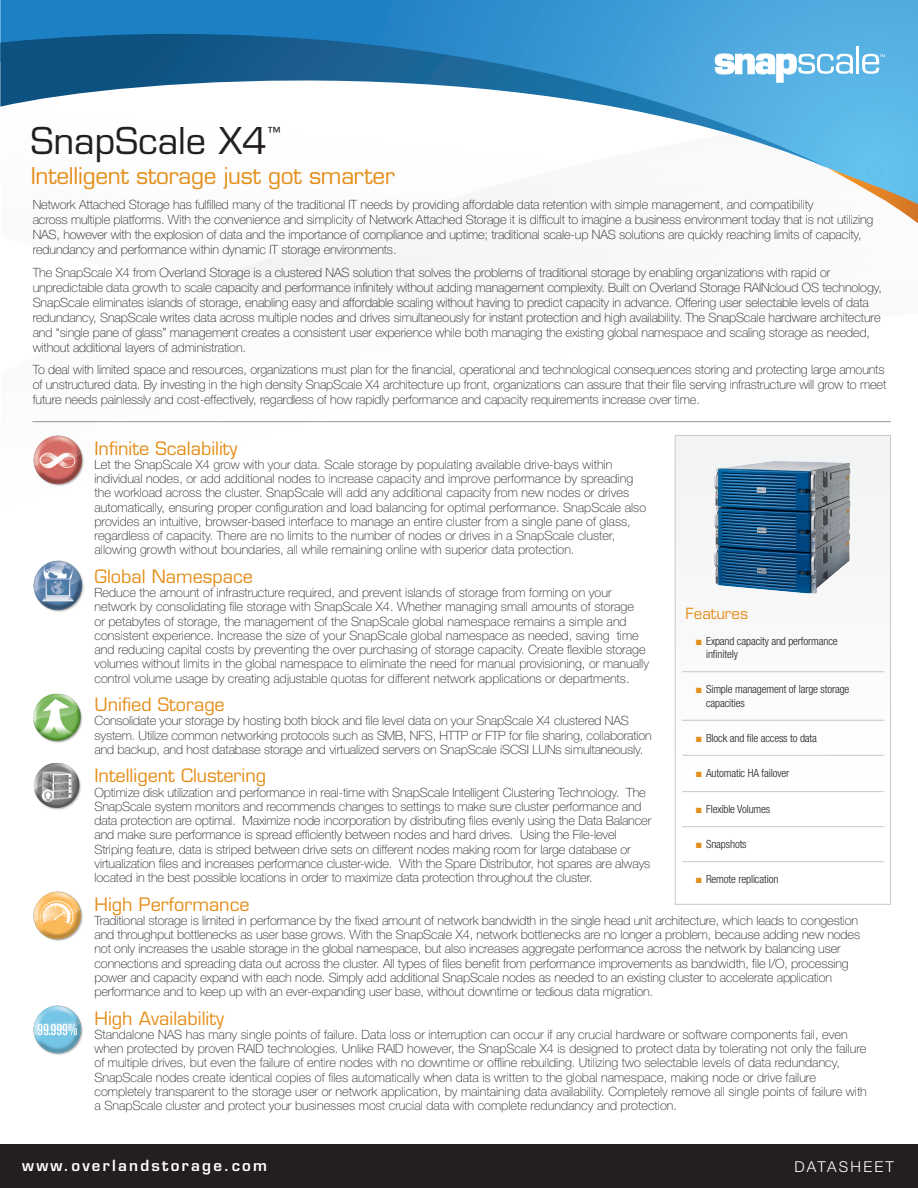
<style>
.page{position:relative;width:918px;height:1188px;background:#fff}
.page>*{position:absolute;margin:0;border:0;box-sizing:border-box;transform-origin:0 0}
.t1{font:36px "Eurostile LT Std";color:#231f20}
.Subhead{font:22.5px "Eurostile LT Std";letter-spacing:-.01em;color:#e58e19}
.Orange_Subhead{font:18px "Eurostile LT Std";color:#e58e19}
.t2{font:600 15px "Eurostile LT Std";letter-spacing:.15em;color:#fff}
.t3{font:300 15px "Helvetica Neue LT Std";letter-spacing:.15em;color:#fff}
.Orange_Subhead-2{font:15px "Eurostile LT Std";color:#e58e19}
.t4{font:13.5px "Eurostile LT Std";color:#231f20}
.Body_3{font:100 12.75px/14.2px "Helvetica Neue LT Std";color:#231f20}
.Body_2{font:100 12.75px/15px "Helvetica Neue LT Std";letter-spacing:-.01em;color:#231f20}
.t5{font:300 condensed 11.25px/13.5px "Helvetica Neue LT Std";letter-spacing:-.01em;color:#231f20}
.s1{font-family:"Arial";font-weight:700;font-stretch:normal;color:#e58e19}
</style>
<div class="page">
<div style="left:199px;top:212px;width:241px;height:104px;background:#f5f5f6"></div>
<div style="left:0;top:1144px;width:918px;height:44px;background:#231f20"></div>
<svg style="left:0;top:0;width:918px;height:168px;background:#3b9bd4"></svg>
<svg style="left:0;top:34px;width:827px;height:134px"></svg>
<svg style="left:827px;top:168px;width:91px;height:56px"></svg>
<div style="left:675px;top:435px;width:216px;height:469px;border:1px solid #c7c8ca"></div>
<hr style="left:32px;top:421px;width:859px;height:1px;background:#939598">
<hr style="left:682px;top:671px;width:202px;height:1px;background:#c7c8ca">
<hr style="left:682px;top:720px;width:202px;height:1px;background:#c7c8ca">
<hr style="left:682px;top:755px;width:202px;height:1px;background:#c7c8ca">
<hr style="left:682px;top:791px;width:202px;height:1px;background:#c7c8ca">
<hr style="left:682px;top:826px;width:202px;height:1px;background:#c7c8ca">
<hr style="left:682px;top:861px;width:202px;height:1px;background:#c7c8ca">
<svg style="left:715px;top:54px;width:138px;height:28px"></svg>
<hr style="left:856px;top:46px;width:3px;height:28px;background:#fff">
<svg style="left:862px;top:54px;width:23px;height:20px"></svg>
<img style="left:33px;top:561px;width:51px;height:51px">
<img style="left:34px;top:435px;width:50px;height:51px">
<img style="left:33px;top:892px;width:50px;height:49px">
<img style="left:33px;top:1005px;width:50px;height:50px">
<img style="left:708px;top:456px;width:148px;height:138px">
<img style="left:33px;top:693px;width:50px;height:50px">
<img style="left:33px;top:762px;width:48px;height:48px">
<p class="t1" style="left:31px;top:119px;width:238px">SnapScale X4</p>
<p class="t4" style="left:267px;top:124px;width:15px">™</p>
<p class="Subhead" style="left:31px;top:162px;width:366px">Intelligent storage just got smarter</p>
<p class="Body_2" style="left:33px;top:197px;width:842px">Network Attached Storage has fulfilled many of the traditional IT needs by providing affordable data retention with simple management, and compatibility<br>across multiple platforms. With the convenience and simplicity of Network Attached Storage it is difficult to imagine a business environment today that is not utilizing NAS, however with the explosion of data and the importance of compliance and uptime; traditional scale-up NAS solutions are quickly reaching limits of capacity, redundancy and performance within dynamic IT storage environments.</p>
<p class="Body_2" style="left:33px;top:265px;width:851px">The SnapScale X4 from Overland Storage is a clustered NAS solution that solves the problems of traditional storage by enabling organizations with rapid or unpredictable data growth to scale capacity and performance infinitely without adding management complexity. Built on Overland Storage RAINcloud OS technology, SnapScale eliminates islands of storage, enabling easy and affordable scaling without having to predict capacity in advance. Offering user selectable levels of data redundancy, SnapScale writes data across multiple nodes and drives simultaneously for instant protection and high availability. The SnapScale hardware architecture and “single pane of glass” management creates a consistent user experience while both managing the existing global namespace and scaling storage as needed, without additional layers of administration.</p>
<p class="Body_2" style="left:33px;top:362px;width:855px">To deal with limited space and resources, organizations must plan for the financial, operational and technological consequences storing and protecting large amounts of unstructured data. By investing in the high density SnapScale X4 architecture up front, organizations can assure that their file serving infrastructure will grow to meet future needs painlessly and cost-effectively, regardless of how rapidly performance and capacity requirements increase over time.</p>
<p class="Orange_Subhead" style="left:94px;top:437px;width:144px">Infinite Scalability</p>
<p class="Body_3" style="left:94px;top:457px;width:553px">Let the SnapScale X4 grow with your data. Scale storage by populating available drive-bays within individual nodes, or add additional nodes to increase capacity and improve performance by spreading the workload across the cluster. SnapScale will add any additional capacity from new nodes or drives automatically, ensuring proper configuration and load balancing for optimal performance. SnapScale also provides an intuitive, browser-based interface to manage an entire cluster from a single pane of glass, regardless of capacity. There are no limits to the number of nodes or drives in a SnapScale cluster, allowing growth without boundaries, all while remaining online with superior data protection.</p>
<p class="Orange_Subhead" style="left:94px;top:565px;width:160px">Global Namespace</p>
<p class="Body_3" style="left:94px;top:585px;width:556px">Reduce the amount of infrastructure required, and prevent islands of storage from forming on your network by consolidating file storage with SnapScale X4. Whether managing small amounts of storage<br>or petabytes of storage, the management of the SnapScale global namespace remains a simple and consistent experience. Increase the size of your SnapScale global namespace as needed, saving time and reducing capital costs by preventing the over purchasing of storage capacity. Create flexible storage volumes without limits in the global namespace to eliminate the need for manual provisioning, or manually control volume usage by creating adjustable quotas for different network applications or departments.</p>
<p class="Orange_Subhead" style="left:94px;top:694px;width:132px">Unified Storage</p>
<p class="Body_3" style="left:94px;top:714px;width:559px">Consolidate your storage by hosting both block and file level data on your SnapScale X4 clustered NAS system. Utilize common networking protocols such as SMB, NFS, HTTP or FTP for file sharing, collaboration and backup, and host database storage and virtualized servers on SnapScale iSCSI LUNs simultaneously.</p>
<p class="Orange_Subhead" style="left:94px;top:765px;width:173px">Intelligent Clustering</p>
<p class="Body_3" style="left:94px;top:785px;width:558px">Optimize disk utilization and performance in real-time with SnapScale Intelligent Clustering Technology. The SnapScale system monitors and recommends changes to settings to make sure cluster performance and data protection are optimal. Maximize node incorporation by distributing files evenly using the Data Balancer and make sure performance is spread efficiently between nodes and hard drives. Using the File-level Striping feature, data is striped between drive sets on different nodes making room for large database or virtualization files and increases performance cluster-wide. With the Spare Distributor, hot spares are always located in the best possible locations in order to maximize data protection throughout the cluster.</p>
<p class="Orange_Subhead" style="left:94px;top:893px;width:157px">High Performance</p>
<p class="Body_3" style="left:94px;top:913px;width:767px">Traditional storage is limited in performance by the fixed amount of network bandwidth in the single head unit architecture, which leads to congestion and throughput bottlenecks as user base grows. With the SnapScale X4, network bottlenecks are no longer a problem, because adding new nodes not only increases the usable storage in the global namespace, but also increases aggregate performance across the network by balancing user connections and spreading data out across the cluster. All types of files benefit from performance improvements as bandwidth, file I/O, processing power and capacity expand with each node. Simply add additional SnapScale nodes as needed to an existing cluster to accelerate application performance and to keep up with an ever-expanding user base, without downtime or tedious data migration.</p>
<p class="Orange_Subhead" style="left:94px;top:1007px;width:131px">High Availability</p>
<p class="Body_3" style="left:94px;top:1027px;width:774px">Standalone NAS has many single points of failure. Data loss or interruption can occur if any crucial hardware or software components fail, even when protected by proven RAID technologies. Unlike RAID however, the SnapScale X4 is designed to protect data by tolerating not only the failure of multiple drives, but even the failure of entire nodes with no downtime or offline rebuilding. Utilizing two selectable levels of data redundancy, SnapScale nodes create identical copies of files automatically when data is written to the global namespace, making node or drive failure completely transparent to the storage user or network application, by maintaining data availability. Completely remove all single points of failure with a SnapScale cluster and protect your businesses most crucial data with complete redundancy and protection.</p>
<p class="Orange_Subhead-2" style="left:686px;top:605px;width:64px">Features</p>
<p class="t5" style="left:706px;top:634px;width:133px;text-indent:-10px"><span class="s1">■</span> Expand capacity and performance infinitely</p>
<p class="t5" style="left:706px;top:682px;width:145px;text-indent:-10px"><span class="s1">■</span> Simple management of large storage capacities</p>
<p class="t5" style="left:696px;top:731px;width:123px"><span class="s1">■</span> Block and file access to data</p>
<p class="t5" style="left:696px;top:766px;width:95px"><span class="s1">■</span> Automatic HA failover</p>
<p class="t5" style="left:696px;top:802px;width:76px"><span class="s1">■</span> Flexible Volumes</p>
<p class="t5" style="left:696px;top:837px;width:53px"><span class="s1">■</span> Snapshots</p>
<p class="t5" style="left:696px;top:872px;width:84px"><span class="s1">■</span> Remote replication</p>
<p class="t2" style="left:22px;top:1156px;width:246px">www.overlandstorage.com</p>
<p class="t3" style="left:794px;top:1157px;width:101px">DATASHEET</p>
</div>
